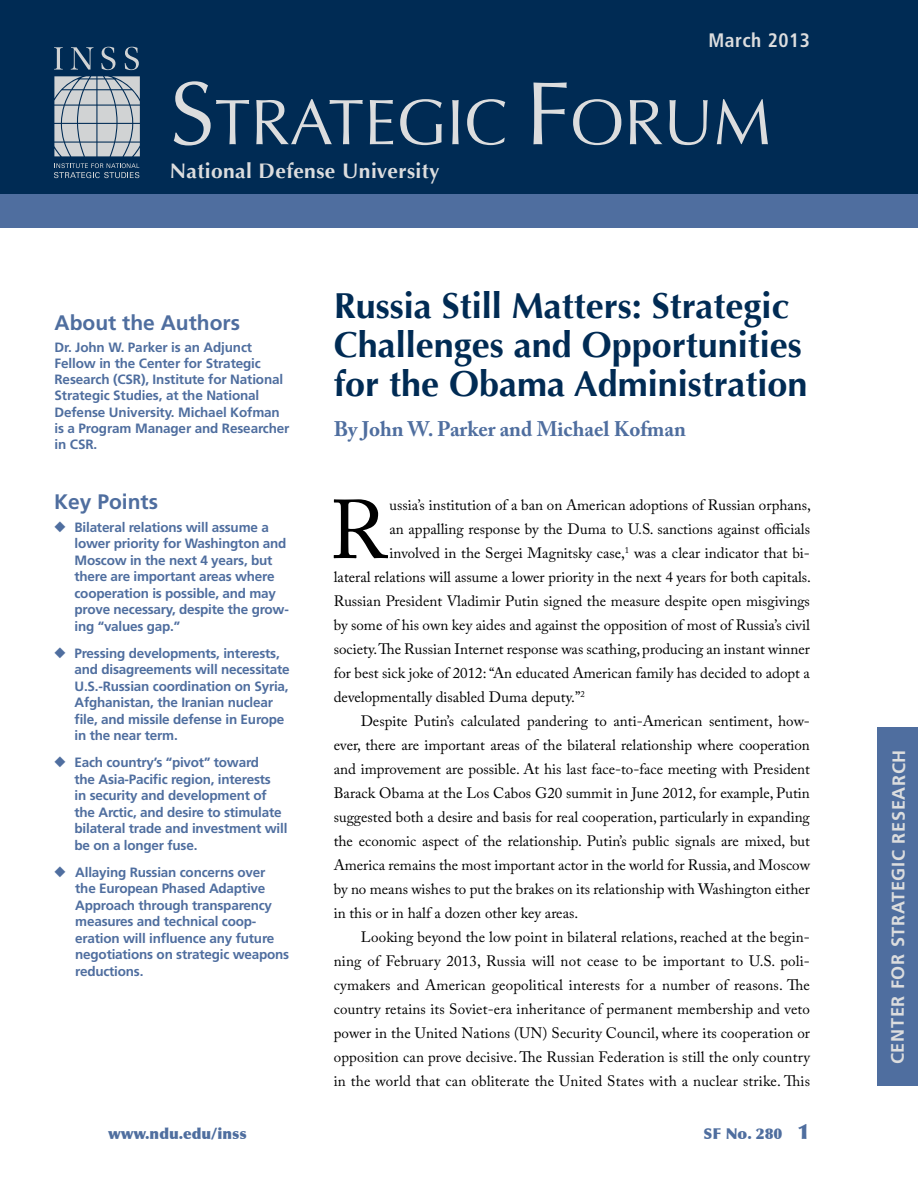
<style>
.page{position:relative;width:918px;height:1188px;background:#fff}
.page>*{position:absolute;margin:0;border:0;box-sizing:border-box;transform-origin:0 0}
.t1{font:82.5px "Adobe Caslon Pro";color:#000}
.t2{font:64.5px "Optima";color:#dcddde}
.t3{font:700 36px/39px "Optima";color:#002b54}
.t4{font:700 21px "Adobe Caslon Pro";color:#4f6e9f}
.t5{font:700 21px "Optima";letter-spacing:.02em;color:#dcddde}
.t6{font:700 21px "Frutiger LT Std";color:#4f6e9f}
.t7{font:700 condensed 19.5px "Frutiger LT Std";letter-spacing:.03em;color:#dcddde}
.t8{font:700 18px "Frutiger LT Std";letter-spacing:.035em;color:#dcddde}
.t9{font:15px "Adobe Caslon Pro";color:#000}
.t10{font:900 15px "Optima";color:#4f6e9f}
.t11{font:700 13.5px/16.5px "Frutiger LT Std";letter-spacing:-.015em;color:#4f6e9f}
.s1{font-size:90px}
.s2{font-size:21px}
</style>
<div class="page">
<div style="left:0;top:0;width:918px;height:194px;background:#002b54"></div>
<div style="left:0;top:194px;width:918px;height:34px;background:#4f6e9f"></div>
<svg style="left:54px;top:47px;width:9px;height:23px"></svg>
<svg style="left:71px;top:47px;width:22px;height:23px"></svg>
<svg style="left:101px;top:47px;width:14px;height:23px"></svg>
<svg style="left:125px;top:47px;width:14px;height:23px"></svg>
<svg style="left:54px;top:76px;width:86px;height:80px;background:#b2bac1"></svg>
<svg style="left:54px;top:163px;width:85px;height:15px"></svg>
<div style="left:878px;top:728px;width:40px;height:358px;background:#4f6e9f"></div>
<h3 class="t7" style="left:708px;top:28px;width:103px">March 2013</h3>
<h2 class="t2" style="left:170px;top:85px;width:603px"><span class="s1">S</span>TRATEGIC <span class="s1">F</span>ORUM</h2>
<h3 class="t5" style="left:170px;top:159px;width:272px">National Defense University</h3>
<h3 class="t6" style="left:55px;top:310px;width:187px">About the Authors</h3>
<p class="t11" style="left:55px;top:339px;width:236px">Dr. John W. Parker is an Adjunct<br>Fellow in the Center for Strategic<br>Research (CSR), Institute for National<br>Strategic Studies, at the National<br>Defense University. Michael Kofman is a Program Manager and Researcher in CSR.</p>
<h3 class="t6" style="left:54px;top:490px;width:105px">Key Points</h3>
<p class="t11" style="left:75px;top:519px;width:216px;text-indent:-20px">◆ Bilateral relations will assume a lower priority for Washington and<br>Moscow in the next 4 years, but there are important areas where cooperation is possible, and may prove necessary, despite the grow&shy;ing “values gap.”</p>
<p class="t11" style="left:75px;top:645px;width:217px;text-indent:-20px">◆ Pressing developments, interests, and disagreements will necessitate U.S.-Russian coordination on Syria, Afghanistan, the Iranian nuclear file, and missile defense in Europe in the near term.</p>
<p class="t11" style="left:75px;top:754px;width:214px;text-indent:-20px">◆ Each country’s “pivot” toward<br>the Asia-Pacific region, interests<br>in security and development of the Arctic, and desire to stimulate bilateral trade and investment will be on a longer fuse.</p>
<p class="t11" style="left:75px;top:864px;width:216px;text-indent:-21px">◆ Allaying Russian concerns over the European Phased Adaptive<br>Approach through transparency measures and technical coop&shy;eration will influence any future negotiations on strategic weapons reductions.</p>
<h3 class="t3" style="left:334px;top:287px;width:475px">Russia Still Matters: Strategic<br>Challenges and Opportunities for the Obama Administration</h3>
<h3 class="t4" style="left:334px;top:417px;width:354px">By John W. Parker and Michael Kofman</h3>
<h1 class="t1" style="left:329px;top:481px;width:59px">R</h1>
<p class="t9" style="left:389px;top:496px;width:423px">ussia’s institution of a ban on American adoptions of Russian orphans,</p>
<p class="t9" style="left:389px;top:520px;width:422px">an appalling response by the Duma to U.S. sanctions against officials</p>
<p class="t9" style="left:389px;top:544px;width:422px">involved in the Sergei Magnitsky case,<sup>1</sup> was a clear indicator that bi-</p>
<p class="t9" style="left:334px;top:568px;width:479px">lateral relations will assume a lower priority in the next 4 years for both capitals.</p>
<p class="t9" style="left:334px;top:592px;width:478px">Russian President Vladimir Putin signed the measure despite open misgivings</p>
<p class="t9" style="left:334px;top:616px;width:478px">by some of his own key aides and against the opposition of most of Russia’s civil</p>
<p class="t9" style="left:334px;top:640px;width:478px">society. The Russian Internet response was scathing, producing an instant winner</p>
<p class="t9" style="left:334px;top:664px;width:478px">for best sick joke of 2012: “An educated American family has decided to adopt a</p>
<p class="t9" style="left:334px;top:688px;width:253px">developmentally disabled Duma deputy.”<sup>2</sup></p>
<p class="t9" style="left:361px;top:712px;width:451px">Despite Putin’s calculated pandering to anti-American sentiment, how-</p>
<p class="t9" style="left:334px;top:736px;width:478px">ever, there are important areas of the bilateral relationship where cooperation</p>
<p class="t9" style="left:334px;top:760px;width:478px">and improvement are possible. At his last face-to-face meeting with President</p>
<p class="t9" style="left:334px;top:784px;width:478px">Barack Obama at the Los Cabos G20 summit in June 2012, for example, Putin</p>
<p class="t9" style="left:334px;top:808px;width:478px">suggested both a desire and basis for real cooperation, particularly in expanding</p>
<p class="t9" style="left:334px;top:832px;width:478px">the economic aspect of the relationship. Putin’s public signals are mixed, but</p>
<p class="t9" style="left:334px;top:856px;width:478px">America remains the most important actor in the world for Russia, and Moscow</p>
<p class="t9" style="left:334px;top:880px;width:478px">by no means wishes to put the brakes on its relationship with Washington either</p>
<p class="t9" style="left:334px;top:904px;width:246px">in this or in half a dozen other key areas.</p>
<p class="t9" style="left:361px;top:928px;width:451px">Looking beyond the low point in bilateral relations, reached at the begin-</p>
<p class="t9" style="left:334px;top:952px;width:478px">ning of February 2013, Russia will not cease to be important to U.S. poli-</p>
<p class="t9" style="left:334px;top:976px;width:478px">cymakers and American geopolitical interests for a number of reasons. The</p>
<p class="t9" style="left:334px;top:1000px;width:478px">country retains its Soviet-era inheritance of permanent membership and veto</p>
<p class="t9" style="left:334px;top:1024px;width:478px">power in the United Nations (UN) Security Council, where its cooperation or</p>
<p class="t9" style="left:334px;top:1048px;width:478px">opposition can prove decisive. The Russian Federation is still the only country</p>
<p class="t9" style="left:334px;top:1072px;width:478px">in the world that can obliterate the United States with a nuclear strike. This</p>
<p class="t10" style="left:108px;top:1125px;width:140px">www.ndu.edu/inss</p>
<p class="t10" style="left:703px;top:1125px;width:108px">SF No. 280 <span class="s2">1</span></p>
<p class="t8" style="left:888px;top:1064px;width:316px;rotate:-90deg">Center for Strategic ReSEARCH</p>
</div>
